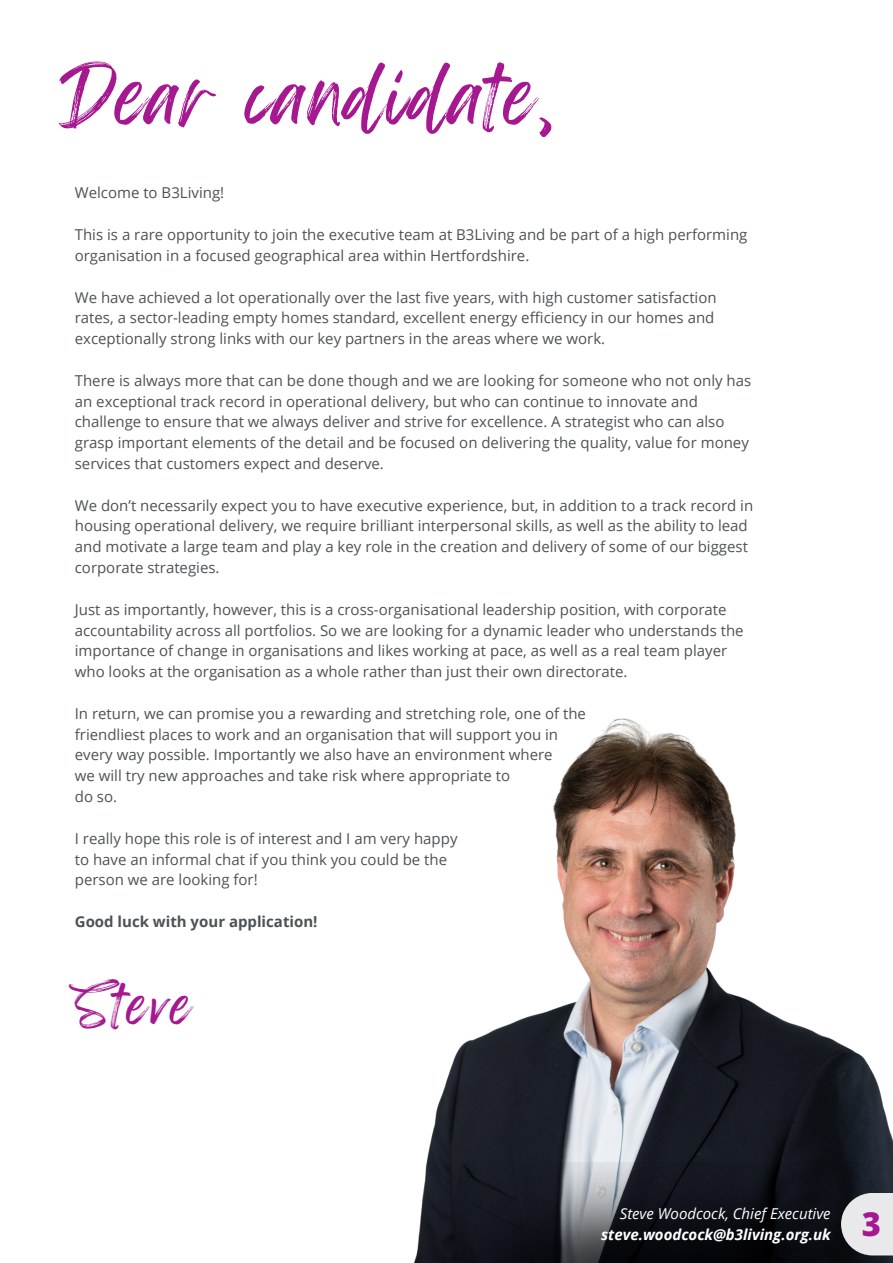
<style>
.page{position:relative;width:893px;height:1263px;background:#fff}
.page>*{position:absolute;margin:0;border:0;box-sizing:border-box;transform-origin:0 0}
.t1{font:67.5px "Feeling Passionate";letter-spacing:.05em;color:#a51890}
.t2{font:45px "Feeling Passionate";letter-spacing:.08em;color:#a51890}
.t3{font:800 32.7px "Open Sans";color:#a51890}
.t4{font:15px/20.9px "Open Sans";color:#4c5255}
.t5{font:italic 700 15px "Open Sans";color:#feffff}
.t6{font:700 15px "Open Sans";color:#4c5255}
.t7{font:italic 15px "Open Sans";color:#fff}
</style>
<div class="page">
<img style="left:413px;top:718px;width:480px;height:545px">
<img style="left:450px;top:1162px;width:425px;height:101px">
<svg style="left:841px;top:1193px;width:52px;height:62px;background:#cccbce"></svg>
<p class="t1" style="left:58px;top:42px;width:498px">Dear candidate,</p>
<h3 class="t4" style="left:75px;top:182px;width:151px">Welcome to B3Living!</h3>
<p class="t4" style="left:75px;top:224px;width:674px">This is a rare opportunity to join the executive team at B3Living and be part of a high performing organisation in a focused geographical area within Hertfordshire.</p>
<p class="t4" style="left:75px;top:286px;width:643px">We have achieved a lot operationally over the last five years, with high customer satisfaction rates, a sector-leading empty homes standard, excellent energy efficiency in our homes and exceptionally strong links with our key partners in the areas where we work.</p>
<p class="t4" style="left:75px;top:369px;width:678px">There is always more that can be done though and we are looking for someone who not only has an exceptional track record in operational delivery, but who can continue to innovate and challenge to ensure that we always deliver and strive for excellence. A strategist who can also grasp important elements of the detail and be focused on delivering the quality, value for money services that customers expect and deserve.</p>
<p class="t4" style="left:75px;top:494px;width:680px">We don’t necessarily expect you to have executive experience, but, in addition to a track record in housing operational delivery, we require brilliant interpersonal skills, as well as the ability to lead and motivate a large team and play a key role in the creation and delivery of some of our biggest corporate strategies.</p>
<p class="t4" style="left:75px;top:598px;width:670px">Just as importantly, however, this is a cross-organisational leadership position, with corporate accountability across all portfolios. So we are looking for a dynamic leader who understands the importance of change in organisations and likes working at pace, as well as a real team player who looks at the organisation as a whole rather than just their own directorate.</p>
<p class="t4" style="left:75px;top:702px;width:513px">In return, we can promise you a rewarding and stretching role, one of the</p>
<p class="t4" style="left:75px;top:723px;width:485px">friendliest places to work and an organisation that will support you in</p>
<p class="t4" style="left:75px;top:744px;width:479px">every way possible. Importantly we also have an environment where</p>
<p class="t4" style="left:75px;top:765px;width:437px">we will try new approaches and take risk where appropriate to</p>
<p class="t4" style="left:75px;top:786px;width:44px">do so.</p>
<p class="t4" style="left:75px;top:827px;width:384px">I really hope this role is of interest and I am very happy</p>
<p class="t4" style="left:75px;top:848px;width:374px">to have an informal chat if you think you could be the</p>
<p class="t4" style="left:75px;top:869px;width:184px">person we are looking for!</p>
<p class="t6" style="left:75px;top:911px;width:244px">Good luck with your application!</p>
<p class="t2" style="left:75px;top:968px;width:118px">Steve</p>
<p class="t7" style="left:620px;top:1203px;width:212px">Steve Woodcock, Chief Executive</p>
<h2 class="t5" style="left:601px;top:1223px;width:231px">steve.woodcock@b3living.org.uk</h2>
<p class="t3" style="left:862px;top:1201px;width:21px">3</p>
</div>
